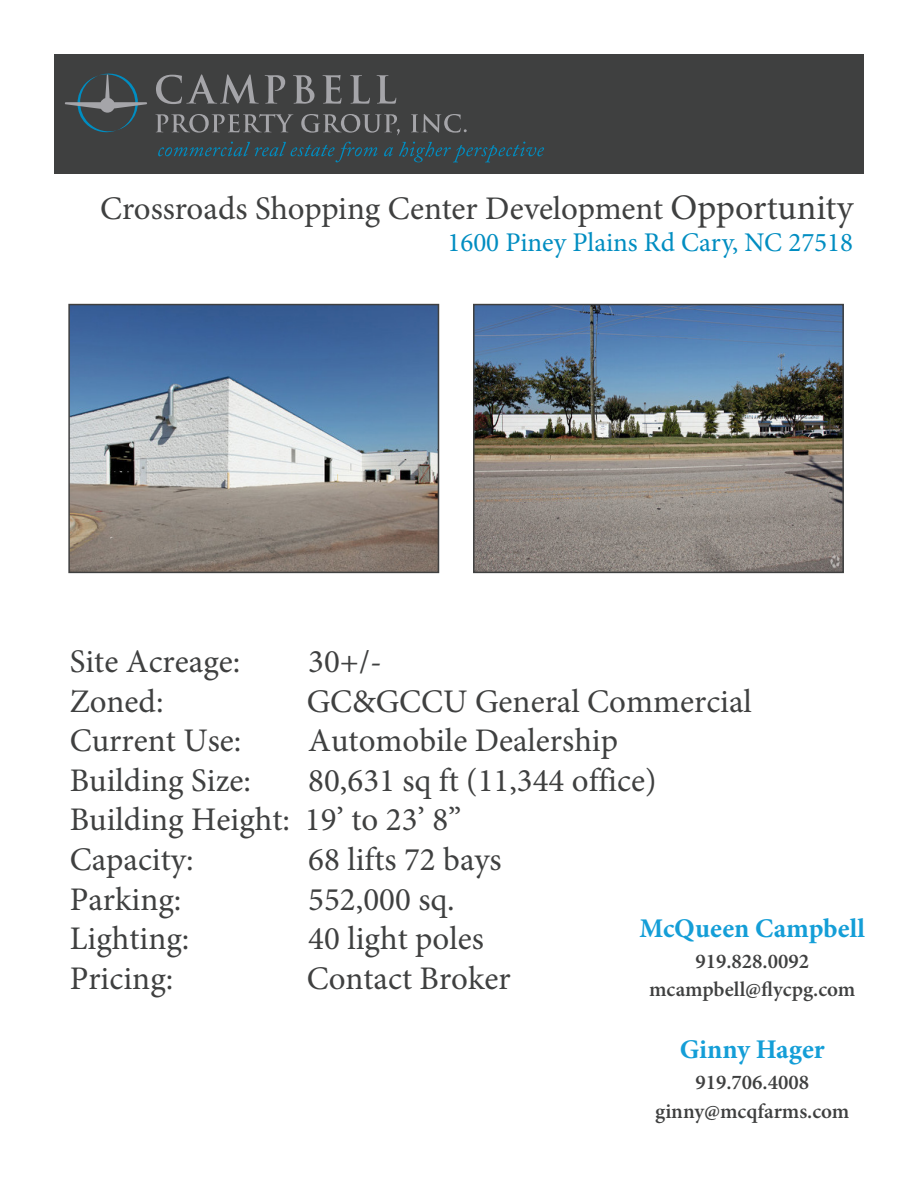
<style>
.page{position:relative;width:918px;height:1188px;background:#fff}
.page>*{position:absolute;margin:0;border:0;box-sizing:border-box;transform-origin:0 0}
.t1{font:33px/39.6px "Minion Pro";color:#3f4040}
.t2{font:27px "Minion Pro";color:#008dc1}
.t3{font:700 27px "Minion Pro";letter-spacing:-.005em;color:#149ed7}
.t4{font:600 21px/28.5px "Minion Pro";color:#3f4040;text-align:center}
.s1{font-size:36px}
</style>
<div class="page">
<div style="left:54px;top:54px;width:810px;height:119px;background:#3f4040"></div>
<svg style="left:156px;top:74px;width:103px;height:30px"></svg>
<svg style="left:265px;top:75px;width:20px;height:29px"></svg>
<svg style="left:293px;top:75px;width:22px;height:29px"></svg>
<svg style="left:323px;top:75px;width:18px;height:29px"></svg>
<svg style="left:350px;top:75px;width:20px;height:29px"></svg>
<svg style="left:377px;top:75px;width:19px;height:29px"></svg>
<svg style="left:155px;top:114px;width:138px;height:19px"></svg>
<svg style="left:301px;top:114px;width:99px;height:21px"></svg>
<svg style="left:411px;top:114px;width:56px;height:19px"></svg>
<svg style="left:158px;top:142px;width:219px;height:20px"></svg>
<svg style="left:384px;top:147px;width:9px;height:9px"></svg>
<svg style="left:399px;top:142px;width:145px;height:20px"></svg>
<svg style="left:65px;top:73px;width:82px;height:60px"></svg>
<img style="left:71px;top:307px;width:365px;height:263px">
<div style="left:68px;top:304px;width:371px;height:269px;border:2px solid #3f4040"></div>
<img style="left:476px;top:307px;width:365px;height:263px">
<div style="left:473px;top:304px;width:371px;height:269px;border:2px solid #3f4040"></div>
<p class="t1" style="left:100px;top:188px;width:755px">Crossroads Shopping Center Development <span class="s1">Opportunity</span></p>
<p class="t2" style="left:447px;top:224px;width:407px">1600 Piney Plains Rd Cary, NC 27518</p>
<p class="t1" style="left:70px;top:642px;width:172px">Site Acreage:</p>
<p class="t1" style="left:308px;top:642px;width:75px">30+/-</p>
<p class="t1" style="left:70px;top:681px;width:95px">Zoned:</p>
<p class="t1" style="left:307px;top:681px;width:447px">GC&amp;GCCU General Commercial</p>
<p class="t1" style="left:70px;top:721px;width:173px">Current Use:</p>
<p class="t1" style="left:308px;top:721px;width:311px">Automobile Dealership</p>
<p class="t1" style="left:70px;top:761px;width:183px">Building Size:</p>
<p class="t1" style="left:70px;top:761px;width:588px;text-indent:238px">80,631 sq ft (11,344 office)<br>Building Height: 19’ to 23’ 8”<br>Capacity:</p>
<p class="t1" style="left:308px;top:840px;width:195px">68 lifts 72 bays</p>
<p class="t1" style="left:70px;top:879px;width:113px">Parking:</p>
<p class="t1" style="left:308px;top:879px;width:148px">552,000 sq.</p>
<p class="t1" style="left:70px;top:919px;width:121px">Lighting:</p>
<p class="t1" style="left:308px;top:919px;width:177px">40 light poles</p>
<p class="t1" style="left:70px;top:959px;width:105px">Pricing:</p>
<p class="t1" style="left:307px;top:959px;width:206px">Contact Broker</p>
<p class="t3" style="left:640px;top:909px;width:227px">McQueen Campbell</p>
<p class="t4" style="left:649px;top:946px;width:208px">919.828.0092 mcampbell@flycpg.com</p>
<p class="t3" style="left:680px;top:1031px;width:146px">Ginny Hager</p>
<p class="t4" style="left:655px;top:1068px;width:196px">919.706.4008 ginny@mcqfarms.com</p>
</div>
